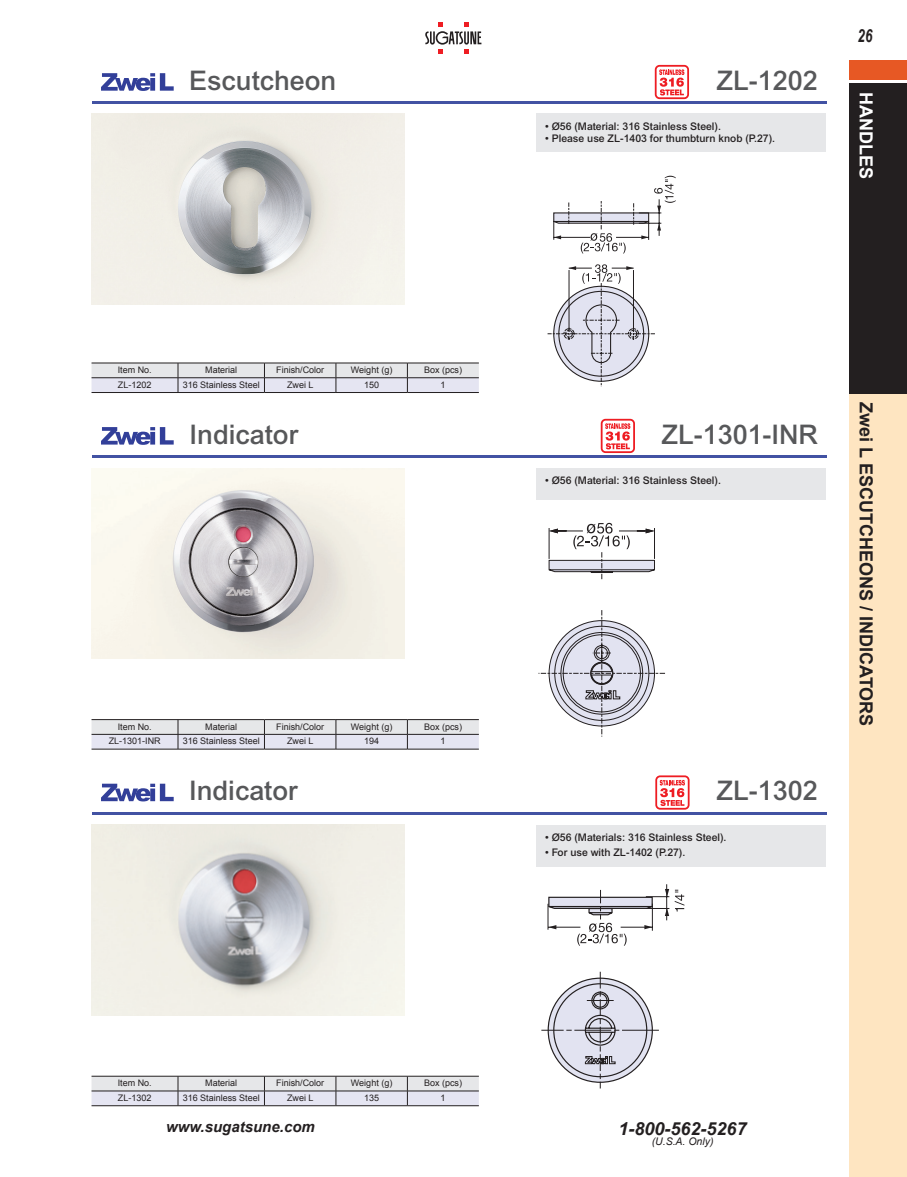
<style>
.page{position:relative;width:907px;height:1177px;background:#fff}
.page>*{position:absolute;margin:0;border:0;box-sizing:border-box;transform-origin:0 0}
.t1{font:500 27px "Arial MT Std";color:#57585a}
.t2{font:700 18px "Arial";color:#231f20}
.t3{font:italic 700 18px "Arial";color:#231f20}
.t4{font:700 18px "Arial";color:#fff}
.t5{font:italic 700 18px "Arial Narrow";color:#231f20;scale:.9 1}
.t6{font:italic 700 15px "Arial";color:#231f20}
.t7{font:500 10.5px "Arial MT Std";color:#231f20}
.t8{font:italic 10.5px "Arial";color:#231f20}
.t9{font:9px "Arial";color:#231f20}
</style>
<div class="page">
<div style="left:848px;top:60px;width:58px;height:20px;background:#e75824"></div>
<div style="left:848px;top:394px;width:58px;height:782px;background:#fee5c1"></div>
<div style="left:848px;top:83px;width:58px;height:311px;background:#231f20"></div>
<svg style="left:425px;top:22px;width:56px;height:32px"></svg>
<hr style="left:92px;top:101px;width:734px;height:3px;background:#4252a3">
<hr style="left:92px;top:455px;width:734px;height:2px;background:#4252a3">
<hr style="left:92px;top:812px;width:734px;height:2px;background:#4252a3">
<svg style="left:101px;top:73px;width:73px;height:18px"></svg>
<svg style="left:101px;top:427px;width:73px;height:18px"></svg>
<svg style="left:101px;top:783px;width:73px;height:18px"></svg>
<img style="left:91px;top:114px;width:313px;height:190px">
<img style="left:91px;top:824px;width:313px;height:191px">
<img style="left:92px;top:468px;width:312px;height:191px">
<svg style="left:547px;top:176px;width:128px;height:211px"></svg>
<hr style="left:666px;top:884px;width:1px;height:36px;background:#231f20">
<svg style="left:541px;top:888px;width:143px;height:200px"></svg>
<svg style="left:548px;top:523px;width:107px;height:56px"></svg>
<svg style="left:538px;top:610px;width:127px;height:126px"></svg>
<hr style="left:264px;top:392px;width:72px;height:1px;background:#231f20">
<hr style="left:336px;top:392px;width:71px;height:1px;background:#231f20">
<hr style="left:407px;top:392px;width:72px;height:1px;background:#231f20">
<svg style="left:91px;top:363px;width:388px;height:29px;background:#d9d9e0"></svg>
<hr style="left:91px;top:392px;width:87px;height:1px;background:#231f20">
<hr style="left:178px;top:392px;width:86px;height:1px;background:#231f20">
<svg style="left:91px;top:719px;width:388px;height:30px;background:#d5d5dc"></svg>
<hr style="left:91px;top:748px;width:87px;height:1px;background:#231f20">
<hr style="left:178px;top:748px;width:86px;height:1px;background:#231f20">
<hr style="left:264px;top:1075px;width:72px;height:1px;background:#231f20">
<hr style="left:336px;top:1075px;width:71px;height:1px;background:#231f20">
<hr style="left:407px;top:1075px;width:72px;height:1px;background:#231f20">
<hr style="left:264px;top:1105px;width:72px;height:1px;background:#231f20">
<hr style="left:336px;top:1105px;width:71px;height:1px;background:#231f20">
<hr style="left:407px;top:1105px;width:72px;height:1px;background:#231f20">
<hr style="left:91px;top:1075px;width:87px;height:1px;background:#231f20">
<hr style="left:178px;top:1075px;width:86px;height:1px;background:#231f20">
<svg style="left:91px;top:1076px;width:388px;height:29px;background:#d8d8df"></svg>
<hr style="left:91px;top:1105px;width:87px;height:1px;background:#231f20">
<hr style="left:178px;top:1105px;width:86px;height:1px;background:#231f20">
<div style="left:536px;top:468px;width:289px;height:32px;background:#e6e7e9"></div>
<div style="left:536px;top:824px;width:289px;height:42px;background:#e6e7e9"></div>
<div style="left:536px;top:114px;width:289px;height:38px;background:#e6e7e9"></div>
<div style="left:654px;top:65px;width:35px;height:34px;border:2px solid #ee1d23;border-radius:4px"></div>
<svg style="left:659px;top:69px;width:25px;height:26px"></svg>
<div style="left:600px;top:419px;width:35px;height:34px;border:2px solid #ee1d23;border-radius:4px"></div>
<svg style="left:605px;top:423px;width:25px;height:26px"></svg>
<div style="left:655px;top:775px;width:34px;height:34px;border:2px solid #ee1d23;border-radius:4px"></div>
<svg style="left:659px;top:779px;width:25px;height:27px"></svg>
<h1 class="t1" style="left:189px;top:65px;width:149px">Escutcheon</h1>
<h1 class="t1" style="left:716px;top:65px;width:102px">ZL-1202</h1>
<p class="t7" style="left:545px;top:120px;width:177px">• Ø56 (Material: 316 Stainless Steel).</p>
<p class="t7" style="left:545px;top:132px;width:231px">• Please use ZL-1403 for thumbturn knob (P.27).</p>
<h2 class="t5" style="left:857px;top:22px;width:18px">26</h2>
<h2 class="t4" style="left:877px;top:92px;width:88px;rotate:90deg">HANDLES</h2>
<p class="t9" style="left:118px;top:364px;width:36px">Item No.</p>
<p class="t9" style="left:205px;top:364px;width:34px">Material</p>
<p class="t9" style="left:276px;top:364px;width:50px">Finish/Color</p>
<p class="t9" style="left:351px;top:364px;width:43px">Weight (g)</p>
<p class="t9" style="left:424px;top:364px;width:40px">Box (pcs)</p>
<p class="t9" style="left:118px;top:378px;width:35px">ZL-1202</p>
<p class="t9" style="left:183px;top:378px;width:79px">316 Stainless Steel</p>
<p class="t9" style="left:287px;top:378px;width:28px">Zwei L</p>
<p class="t9" style="left:364px;top:378px;width:17px">150</p>
<p class="t9" style="left:440px;top:378px;width:7px">1</p>
<h1 class="t1" style="left:190px;top:418px;width:110px">Indicator</h1>
<h1 class="t1" style="left:661px;top:418px;width:158px">ZL-1301-INR</h1>
<p class="t7" style="left:545px;top:474px;width:177px">• Ø56 (Material: 316 Stainless Steel).</p>
<p class="t9" style="left:118px;top:720px;width:36px">Item No.</p>
<p class="t9" style="left:205px;top:720px;width:34px">Material</p>
<p class="t9" style="left:276px;top:720px;width:50px">Finish/Color</p>
<p class="t9" style="left:351px;top:720px;width:43px">Weight (g)</p>
<p class="t9" style="left:424px;top:720px;width:40px">Box (pcs)</p>
<p class="t9" style="left:109px;top:735px;width:54px">ZL-1301-INR</p>
<p class="t9" style="left:183px;top:735px;width:79px">316 Stainless Steel</p>
<p class="t9" style="left:287px;top:735px;width:28px">Zwei L</p>
<p class="t9" style="left:364px;top:735px;width:17px">194</p>
<p class="t9" style="left:440px;top:735px;width:7px">1</p>
<h1 class="t1" style="left:189px;top:775px;width:110px">Indicator</h1>
<h1 class="t1" style="left:716px;top:775px;width:102px">ZL-1302</h1>
<p class="t7" style="left:545px;top:831px;width:183px">• Ø56 (Materials: 316 Stainless Steel).</p>
<p class="t7" style="left:545px;top:846px;width:142px">• For use with ZL-1402 (P.27).</p>
<h2 class="t2" style="left:877px;top:402px;width:326px;rotate:90deg">Zwei L ESCUTCHEONS / INDICATORS</h2>
<p class="t9" style="left:118px;top:1077px;width:36px">Item No.</p>
<p class="t9" style="left:205px;top:1077px;width:34px">Material</p>
<p class="t9" style="left:276px;top:1077px;width:50px">Finish/Color</p>
<p class="t9" style="left:351px;top:1077px;width:43px">Weight (g)</p>
<p class="t9" style="left:424px;top:1077px;width:40px">Box (pcs)</p>
<p class="t9" style="left:118px;top:1091px;width:35px">ZL-1302</p>
<p class="t9" style="left:183px;top:1091px;width:79px">316 Stainless Steel</p>
<p class="t9" style="left:287px;top:1091px;width:28px">Zwei L</p>
<p class="t9" style="left:364px;top:1091px;width:17px">135</p>
<p class="t9" style="left:440px;top:1091px;width:7px">1</p>
<h3 class="t6" style="left:166px;top:1116px;width:150px">www.sugatsune.com</h3>
<h2 class="t3" style="left:618px;top:1117px;width:130px">1-800-562-5267</h2>
<p class="t8" style="left:651px;top:1134px;width:63px">(U.S.A. Only)</p>
</div>
